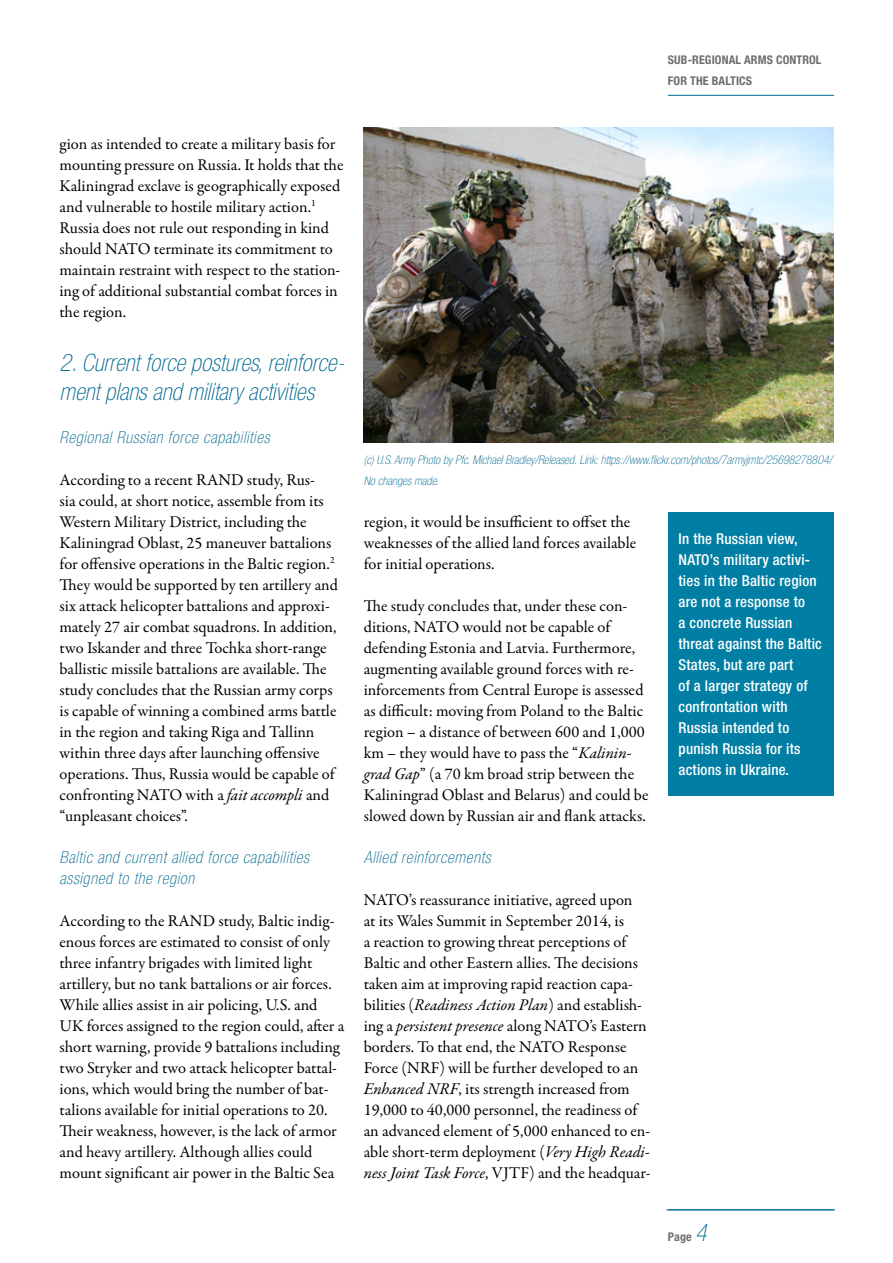
<style>
.page{position:relative;width:893px;height:1263px;background:#fff}
.page>*{position:absolute;margin:0;border:0;box-sizing:border-box;transform-origin:0 0}
.t1{font:italic 100 condensed 24px/28.8px "Helvetica Neue LT Std";color:#006991}
.t2{font:16.5px/21px "Garamond Premr Pro";color:#000}
.t3{font:italic 100 condensed 16.5px/21px "Helvetica Neue LT Std";letter-spacing:.04em;color:#006991}
.t4{font:500 condensed 15px/21px "Helvetica Neue LT Std";letter-spacing:.015em;color:#fff}
.t5{font:italic 100 condensed 12px/21px "Helvetica Neue LT Std";color:#006991}
.t6{font:700 condensed 12px/21px "Helvetica Neue LT Std";letter-spacing:.01em;color:#6d6e71}
.s1{font-style:italic}
.s2{font-weight:100;font-style:italic;font-size:24px;color:#006991}
</style>
<div class="page">
<hr style="left:668px;top:1209px;width:167px;height:1px;background:#006991">
<hr style="left:668px;top:95px;width:166px;height:1px;background:#006991">
<hr style="left:666px;top:1209px;width:167px;height:1px;background:#006991">
<img style="left:364px;top:128px;width:469px;height:315px">
<div style="left:668px;top:512px;width:165px;height:284px;background:#007ea4"></div>
<p class="t6" style="left:668px;top:49px;width:155px">SUB-REGIONAL ARMS CONTROL<br>FOR THE BALTICS</p>
<p class="t2" style="left:60px;top:133px;width:286px">gion as intended to create a military basis for mounting pressure on Russia. It holds that the Kaliningrad exclave is geographically exposed and vulnerable to hostile military action.<sup>1<br></sup>Russia does not rule out responding in kind should NATO terminate its commitment to maintain restraint with respect to the station&shy;ing of additional substantial combat forces in the region.</p>
<h1 class="t1" style="left:60px;top:349px;width:286px">2. Current force postures, reinforce&shy;ment plans and military activities</h1>
<p class="t3" style="left:60px;top:427px;width:211px">Regional Russian force capabilities</p>
<p class="t2" style="left:60px;top:469px;width:280px">According to a recent RAND study, Rus-<br>sia could, at short notice, assemble from its Western Military District, including the Kaliningrad Oblast, 25 maneuver battalions for offensive operations in the Baltic region.<sup>2<br></sup>They would be supported by ten artillery and six attack helicopter battalions and approxi&shy;mately 27 air combat squadrons. In addition, two Iskander and three Tochka short-range ballistic missile battalions are available. The study concludes that the Russian army corps is capable of winning a combined arms battle in the region and taking Riga and Tallinn within three days after launching offensive operations. Thus, Russia would be capable of confronting NATO with a <span class="s1">fait accompli</span> and “unpleasant choices”.</p>
<p class="t3" style="left:60px;top:847px;width:251px">Baltic and current allied force capabilities assigned to the region</p>
<p class="t2" style="left:60px;top:910px;width:286px">According to the RAND study, Baltic indig&shy;enous forces are estimated to consist of only three infantry brigades with limited light artillery, but no tank battalions or air forces.<br>While allies assist in air policing, U.S. and UK forces assigned to the region could, after a short warning, provide 9 battalions including two Stryker and two attack helicopter battal&shy;ions, which would bring the number of bat&shy;talions available for initial operations to 20.<br>Their weakness, however, is the lack of armor and heavy artillery. Although allies could mount significant air power in the Baltic Sea</p>
<p class="t5" style="left:364px;top:449px;width:470px">(c) U.S. Army Photo by Pfc. Michael Bradley/Released. Link: https://www.flickr.com/photos/7armyjmtc/25698278804/<br>No changes made.</p>
<p class="t2" style="left:364px;top:511px;width:274px">region, it would be insufficient to offset the weaknesses of the allied land forces available for initial operations.</p>
<p class="t2" style="left:364px;top:595px;width:286px">The study concludes that, under these con&shy;ditions, NATO would not be capable of defending Estonia and Latvia. Furthermore, augmenting available ground forces with re&shy;inforcements from Central Europe is assessed as difficult: moving from Poland to the Baltic region – a distance of between 600 and 1,000 km – they would have to pass the “<span class="s1">Kalinin&shy;grad Gap</span>” (a 70 km broad strip between the Kaliningrad Oblast and Belarus) and could be slowed down by Russian air and flank attacks.</p>
<p class="t3" style="left:364px;top:847px;width:128px">Allied reinforcements</p>
<p class="t2" style="left:364px;top:889px;width:288px">NATO’s reassurance initiative, agreed upon<br>at its Wales Summit in September 2014, is<br>a reaction to growing threat perceptions of Baltic and other Eastern allies. The decisions taken aim at improving rapid reaction capa&shy;bilities (<span class="s1">Readiness Action Plan</span>) and establish&shy;ing a <span class="s1">persistent presence</span> along NATO’s Eastern borders. To that end, the NATO Response Force (NRF) will be further developed to an <span class="s1">Enhanced NRF</span>, its strength increased from 19,000 to 40,000 personnel, the readiness of an advanced element of 5,000 enhanced to en&shy;able short-term deployment (<span class="s1">Very High Readi&shy;ness Joint Task Force</span>, VJTF) and the headquar-</p>
<p class="t4" style="left:679px;top:528px;width:145px">In the Russian view,<br>NATO’s military activi&shy;ties in the Baltic region are not a response to<br>a concrete Russian threat against the Baltic<br>States, but are part<br>of a larger strategy of confrontation with<br>Russia intended to punish Russia for its actions in Ukraine.</p>
<p class="t6" style="left:668px;top:1226px;width:40px">PAGE <span class="s2">4</span></p>
</div>
